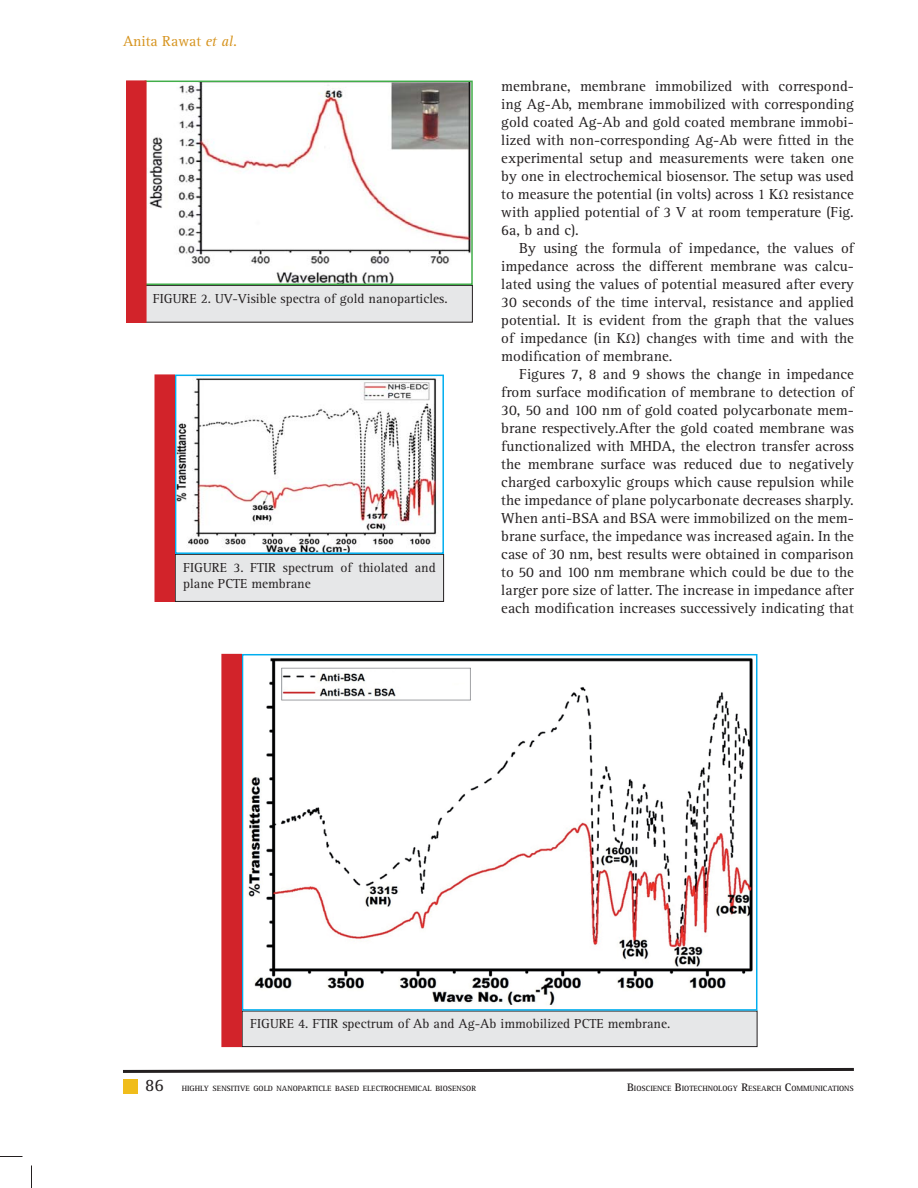
<style>
.page{position:relative;width:918px;height:1188px;background:#fff}
.page>*{position:absolute;margin:0;border:0;box-sizing:border-box;transform-origin:0 0}
.t1{font:18px "Rotis Serif Std";color:#231f20}
.t2{font:15px/18px "Rotis Serif Std";color:#231f20;text-align:justify}
.t3{font:15px "Rotis Serif Std";color:#d6931d}
.t4{font:13.5px/16.5px "Rotis Serif Std";color:#231f20}
.t5{font:700 7.8px "Rotis Serif Std";color:#231f20}
.s1{font-style:italic}
.s2{font-size:11.25px}
</style>
<div class="page">
<div style="left:123px;top:1079px;width:15px;height:15px;background:#f0bd1b"></div>
<svg style="left:123px;top:1067px;width:731px;height:6px"></svg>
<div style="left:145px;top:285px;width:327px;height:37px;background:#e6e7e8"></div>
<div style="left:145px;top:285px;width:328px;height:38px;border:1px solid #231f20"></div>
<img style="left:149px;top:84px;width:321px;height:198px">
<div style="left:145px;top:81px;width:328px;height:204px;border:2px solid #41ad49"></div>
<div style="left:127px;top:81px;width:19px;height:241px;background:#d2232a"></div>
<div style="left:126px;top:81px;width:20px;height:242px;border:1px solid #d2232a"></div>
<div style="left:175px;top:554px;width:269px;height:47px;background:#e6e7e8"></div>
<div style="left:175px;top:554px;width:269px;height:48px;border:1px solid #231f20"></div>
<img style="left:178px;top:378px;width:259px;height:173px">
<div style="left:175px;top:375px;width:269px;height:179px;border:2px solid #00aeef"></div>
<div style="left:155px;top:375px;width:19px;height:226px;background:#d2232a"></div>
<div style="left:155px;top:375px;width:20px;height:227px;border:1px solid #d2232a"></div>
<div style="left:242px;top:1011px;width:515px;height:36px;background:#e6e7e8"></div>
<div style="left:242px;top:1011px;width:515px;height:36px;border:1px solid #231f20"></div>
<img style="left:248px;top:658px;width:505px;height:347px">
<div style="left:242px;top:654px;width:515px;height:357px;border:2px solid #00aeef"></div>
<div style="left:222px;top:654px;width:19px;height:393px;background:#d2232a"></div>
<div style="left:222px;top:654px;width:20px;height:393px;border:1px solid #d2232a"></div>
<svg style="left:0;top:1156px;width:22px;height:1px"></svg>
<svg style="left:31px;top:1166px;width:1px;height:22px"></svg>
<p class="t3" style="left:123px;top:35px;width:116px">Anita Rawat <span class="s1">et al.</span></p>
<p class="t4" style="left:153px;top:291px;width:296px">FIGURE 2. UV-Visible spectra of gold nanoparticles.</p>
<p class="t4" style="left:183px;top:560px;width:254px">FIGURE 3. FTIR spectrum of thiolated and plane PCTE membrane</p>
<p class="t2" style="left:501px;top:78px;width:354px">membrane, membrane immobilized with correspond&shy;ing Ag-Ab, membrane immobilized with corresponding gold coated Ag-Ab and gold coated membrane immobi&shy;lized with non-corresponding Ag-Ab were fitted in the experimental setup and measurements were taken one by one in electrochemical biosensor. The setup was used to measure the potential (in volts) across 1 KΩ resistance with applied potential of 3 V at room temperature (Fig.<br>6a, b and c).</p>
<p class="t2" style="left:501px;top:240px;width:354px;text-indent:18px">By using the formula of impedance, the values of impedance across the different membrane was calcu&shy;lated using the values of potential measured after every 30 seconds of the time interval, resistance and applied potential. It is evident from the graph that the values of impedance (in KΩ) changes with time and with the modification of membrane.</p>
<p class="t2" style="left:501px;top:366px;width:354px;text-indent:18px">Figures 7, 8 and 9 shows the change in impedance from surface modification of membrane to detection of 30, 50 and 100 nm of gold coated polycarbonate mem&shy;brane respectively.After the gold coated membrane was functionalized with MHDA, the electron transfer across the membrane surface was reduced due to negatively charged carboxylic groups which cause repulsion while the impedance of plane polycarbonate decreases sharply.<br>When anti-BSA and BSA were immobilized on the mem&shy;brane surface, the impedance was increased again. In the case of 30 nm, best results were obtained in comparison to 50 and 100 nm membrane which could be due to the larger pore size of latter. The increase in impedance after each modification increases successively indicating that</p>
<p class="t4" style="left:250px;top:1017px;width:422px">FIGURE 4. FTIR spectrum of Ab and Ag-Ab immobilized PCTE membrane.</p>
<p class="t1" style="left:145px;top:1078px;width:20px">86</p>
<p class="t5" style="left:182px;top:1085px;width:296px">HIGHLY SENSITIVE GOLD NANOPARTICLE BASED ELECTROCHEMICAL BIOSENSOR</p>
<p class="t5" style="left:627px;top:1085px;width:228px"><span class="s2">B</span>IOSCIENCE <span class="s2">B</span>IOTECHNOLOGY <span class="s2">R</span>ESEARCH <span class="s2">C</span>OMMUNICATIONS</p>
</div>
